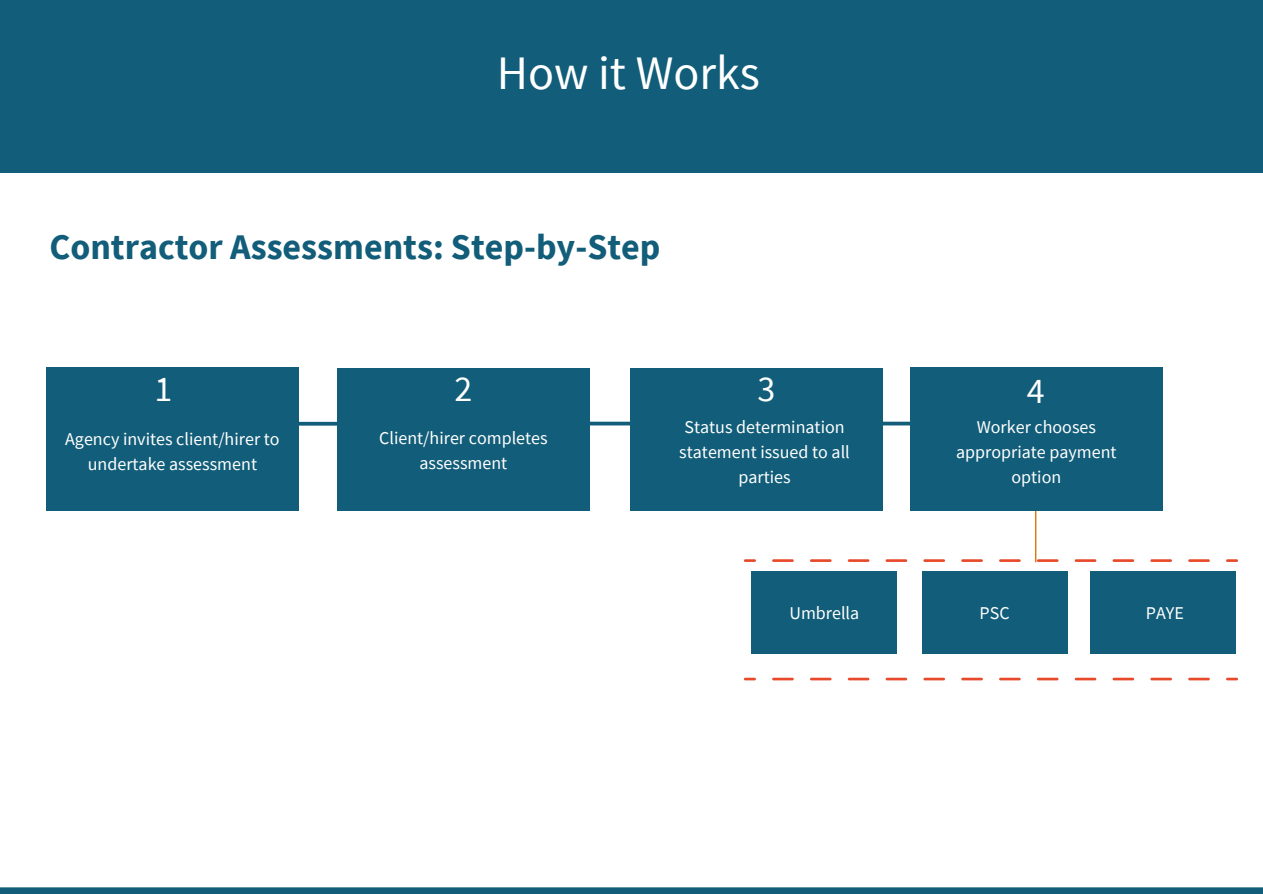
<style>
.page{position:relative;width:1263px;height:894px;background:#fff}
.page>*{position:absolute;margin:0;border:0;box-sizing:border-box;transform-origin:0 0}
.t1{font:48px "Source Sans Pro";color:#fff}
.t2{font:700 36px "Source Sans Pro";color:#125d79}
.t3{font:36px "Source Sans Pro";color:#fff}
.t4{font:18px/24.8px "Source Sans Pro";color:#fff;text-align:center}
</style>
<div class="page">
<div style="left:0;top:0;width:1263px;height:173px;background:#125d79"></div>
<svg style="left:0;top:887px;width:1263px;height:6px;background:#1f6680"></svg>
<div style="left:46px;top:367px;width:253px;height:143px;background:#125d79"></div>
<div style="left:337px;top:367px;width:252px;height:143px;background:#125d79"></div>
<div style="left:631px;top:367px;width:252px;height:143px;background:#125d79"></div>
<svg style="left:1035px;top:510px;width:1px;height:52px"></svg>
<div style="left:910px;top:367px;width:253px;height:143px;background:#125d79"></div>
<svg style="left:299px;top:422px;width:38px;height:3px"></svg>
<svg style="left:590px;top:421px;width:41px;height:4px"></svg>
<svg style="left:883px;top:421px;width:27px;height:4px"></svg>
<div style="left:752px;top:571px;width:145px;height:82px;background:#125d79"></div>
<div style="left:922px;top:571px;width:145px;height:82px;background:#125d79"></div>
<div style="left:1090px;top:571px;width:145px;height:82px;background:#125d79"></div>
<svg style="left:744px;top:559px;width:12px;height:2px"></svg>
<hr style="left:772px;top:559px;width:22px;height:2px;background:#e7492a">
<hr style="left:810px;top:559px;width:21px;height:2px;background:#e7492a">
<hr style="left:848px;top:559px;width:21px;height:2px;background:#e7492a">
<hr style="left:886px;top:559px;width:21px;height:2px;background:#e7492a">
<hr style="left:923px;top:559px;width:22px;height:2px;background:#e7492a">
<hr style="left:961px;top:559px;width:22px;height:2px;background:#e7492a">
<hr style="left:999px;top:559px;width:22px;height:2px;background:#e7492a">
<hr style="left:1037px;top:559px;width:21px;height:2px;background:#e7492a">
<hr style="left:1075px;top:559px;width:21px;height:2px;background:#e7492a">
<hr style="left:1112px;top:559px;width:22px;height:2px;background:#e7492a">
<hr style="left:1150px;top:559px;width:22px;height:2px;background:#e7492a">
<hr style="left:1188px;top:559px;width:22px;height:2px;background:#e7492a">
<svg style="left:1226px;top:559px;width:12px;height:2px"></svg>
<svg style="left:744px;top:677px;width:12px;height:3px"></svg>
<hr style="left:772px;top:677px;width:22px;height:3px;background:#e7492a">
<hr style="left:810px;top:677px;width:21px;height:3px;background:#e7492a">
<hr style="left:848px;top:677px;width:21px;height:3px;background:#e7492a">
<hr style="left:886px;top:677px;width:21px;height:3px;background:#e7492a">
<hr style="left:923px;top:677px;width:22px;height:3px;background:#e7492a">
<hr style="left:961px;top:677px;width:22px;height:3px;background:#e7492a">
<hr style="left:999px;top:677px;width:22px;height:3px;background:#e7492a">
<hr style="left:1037px;top:677px;width:21px;height:3px;background:#e7492a">
<hr style="left:1075px;top:677px;width:21px;height:3px;background:#e7492a">
<hr style="left:1112px;top:677px;width:22px;height:3px;background:#e7492a">
<hr style="left:1150px;top:677px;width:22px;height:3px;background:#e7492a">
<hr style="left:1188px;top:677px;width:22px;height:3px;background:#e7492a">
<svg style="left:1226px;top:677px;width:12px;height:3px"></svg>
<h1 class="t1" style="left:497px;top:41px;width:265px">How it Works</h1>
<h2 class="t2" style="left:49px;top:223px;width:612px">Contractor Assessments: Step-by-Step</h2>
<h2 class="t3" style="left:155px;top:365px;width:19px">1</h2>
<h2 class="t3" style="left:454px;top:365px;width:19px">2</h2>
<h2 class="t3" style="left:757px;top:365px;width:19px">3</h2>
<h2 class="t3" style="left:1027px;top:367px;width:19px">4</h2>
<p class="t4" style="left:65px;top:426px;width:216px">Agency invites client/hirer to undertake assessment</p>
<p class="t4" style="left:379px;top:424px;width:170px">Client/hirer completes assessment</p>
<p class="t4" style="left:679px;top:414px;width:172px">Status determination statement issued to all parties</p>
<p class="t4" style="left:956px;top:414px;width:162px">Worker chooses appropriate payment option</p>
<p class="t4" style="left:789px;top:599px;width:71px">Umbrella</p>
<p class="t4" style="left:979px;top:599px;width:32px">PSC</p>
<p class="t4" style="left:1146px;top:599px;width:40px">PAYE</p>
</div>
